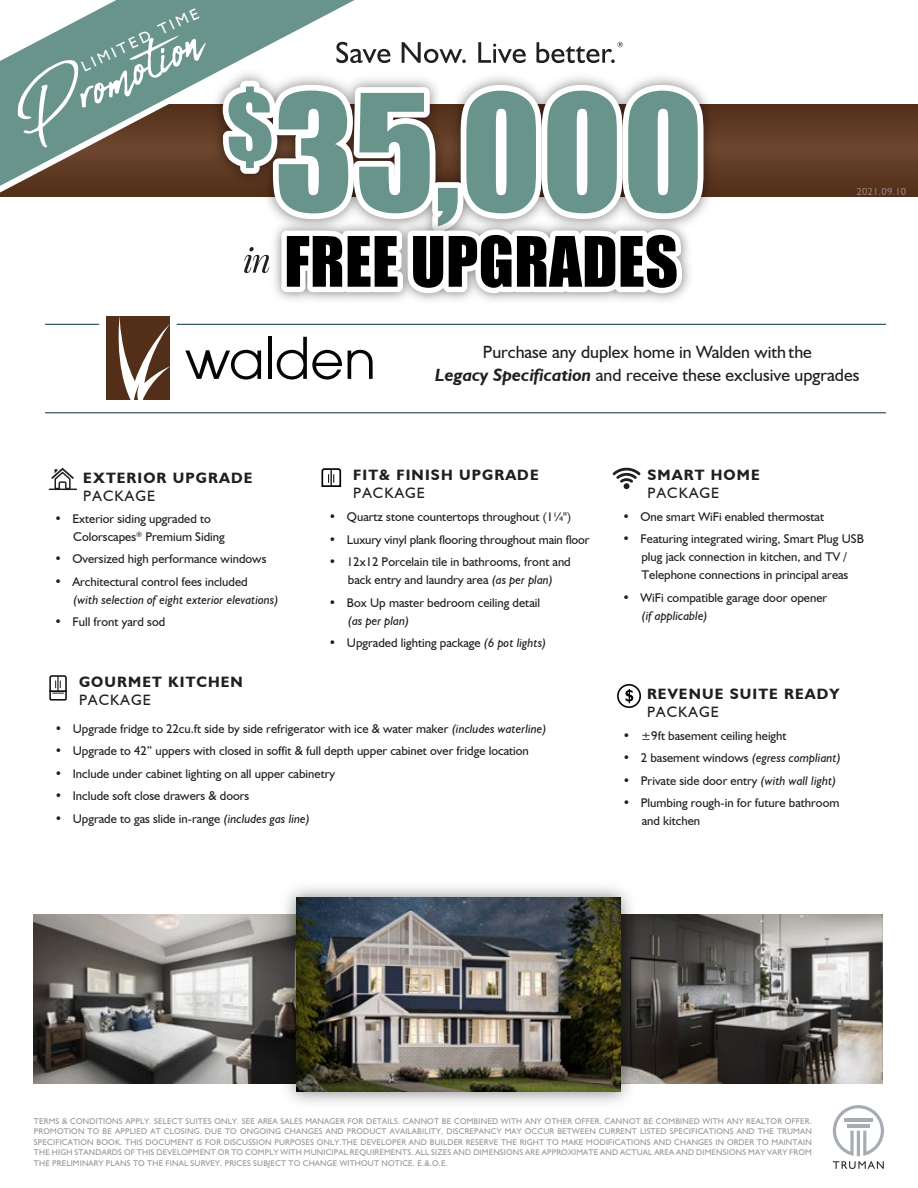
<style>
.page{position:relative;width:918px;height:1188px;background:#fff}
.page>*{position:absolute;margin:0;border:0;box-sizing:border-box;transform-origin:0 0}
.t1{font:87.3px "Abuget";color:#fff}
.t2{font:17.7px/22.6px "Humanist 521 BT";color:#231f20;text-align:center}
.t3{font:15.3px "Humanist 521 BT";color:#fff}
.t4{font:700 15px "Humanist 521 BT";letter-spacing:.075em;color:#211e1e}
.t5{font:15px "Humanist 521 BT";letter-spacing:.075em;color:#211e1e}
.t6{font:12.6px/18px "Humanist 521 BT";color:#211e1e}
.t7{font:italic 12.6px "Humanist 521 BT";color:#211e1e}
.t8{font:10.5px "Humanist 521 BT";letter-spacing:.02em;color:#b6b7bb}
.t9{font:8.25px/10.5px "Humanist 521 BT";letter-spacing:.02em;color:#939598;text-align:justify}
.s1{font-weight:700;font-style:italic}
.s2{font-style:italic}
</style>
<div class="page">
<svg style="left:833px;top:1105px;width:51px;height:64px"></svg>
<div style="left:0;top:104px;width:918px;height:93px;background:#5f3a23"></div>
<svg style="left:0;top:0;width:355px;height:197px;fill:#68948b"></svg>
<img style="left:206px;top:64px;width:515px;height:144px">
<svg style="left:223px;top:81px;width:481px;height:212px"></svg>
<svg style="left:336px;top:42px;width:54px;height:21px"></svg>
<svg style="left:402px;top:42px;width:64px;height:21px"></svg>
<svg style="left:478px;top:42px;width:48px;height:21px"></svg>
<svg style="left:537px;top:42px;width:86px;height:21px"></svg>
<hr style="left:45px;top:324px;width:841px;height:1px;background:#053046">
<hr style="left:45px;top:412px;width:841px;height:1px;background:#053046">
<svg style="left:185px;top:350px;width:76px;height:30px"></svg>
<hr style="left:268px;top:337px;width:3px;height:42px;background:#050504">
<svg style="left:277px;top:337px;width:65px;height:43px"></svg>
<svg style="left:348px;top:350px;width:25px;height:29px"></svg>
<svg style="left:99px;top:316px;width:78px;height:84px"></svg>
<img style="left:34px;top:915px;width:239px;height:168px">
<img style="left:643px;top:915px;width:239px;height:168px">
<img style="left:273px;top:887px;width:370px;height:216px">
<img style="left:296px;top:897px;width:324px;height:195px">
<svg style="left:49px;top:675px;width:18px;height:26px"></svg>
<svg style="left:617px;top:684px;width:24px;height:24px"></svg>
<svg style="left:613px;top:467px;width:27px;height:22px"></svg>
<svg style="left:321px;top:468px;width:21px;height:19px"></svg>
<svg style="left:49px;top:468px;width:27px;height:22px"></svg>
<p class="t3" style="left:78px;top:58px;width:130px;rotate:-25deg">LIMITED TIME</p>
<h1 class="t1" style="left:-3px;top:78px;width:203px;rotate:-25deg">Promotion</h1>
<p class="t8" style="left:857px;top:185px;width:51px">2021.09.10</p>
<p class="t4" style="left:83px;top:468px;width:171px">EXTERIOR UPGRADE</p>
<p class="t5" style="left:83px;top:486px;width:73px">PACKAGE</p>
<p class="t6" style="left:73px;top:509px;width:153px;text-indent:-19px">• Exterior siding upgraded to<br>Colorscapes<sup>®</sup> Premium Siding</p>
<p class="t6" style="left:54px;top:550px;width:214px">• Oversized high performance windows</p>
<p class="t6" style="left:54px;top:572px;width:195px">• Architectural control fees included</p>
<p class="t7" style="left:73px;top:592px;width:207px">(with selection of eight exterior elevations)</p>
<p class="t6" style="left:54px;top:613px;width:112px">• Full front yard sod</p>
<p class="t4" style="left:79px;top:673px;width:165px">GOURMET KITCHEN</p>
<p class="t5" style="left:79px;top:691px;width:73px">PACKAGE</p>
<h2 class="t2" style="left:435px;top:341px;width:426px">Purchase any duplex home in Walden with the<br><span class="s1">Legacy Specification</span> and receive these exclusive upgrades</h2>
<p class="t4" style="left:353px;top:466px;width:187px">FIT&amp; FINISH UPGRADE</p>
<p class="t5" style="left:353px;top:484px;width:73px">PACKAGE</p>
<p class="t6" style="left:329px;top:508px;width:244px">• Quartz stone countertops throughout (1¼")</p>
<p class="t6" style="left:329px;top:530px;width:262px">• Luxury vinyl plank flooring throughout main floor</p>
<p class="t6" style="left:329px;top:553px;width:243px;text-align:center">• 12x12 Porcelain tile in bathrooms, front and back entry and laundry area <span class="s2">(as per plan)</span></p>
<p class="t6" style="left:329px;top:593px;width:213px">• Box Up master bedroom ceiling detail</p>
<p class="t7" style="left:348px;top:613px;width:63px">(as per plan)</p>
<p class="t6" style="left:329px;top:634px;width:219px"><span class="s2">•</span> Upgraded lighting package <span class="s2">(6 pot lights)</span></p>
<p class="t4" style="left:648px;top:466px;width:114px">SMART HOME</p>
<p class="t5" style="left:648px;top:484px;width:73px">PACKAGE</p>
<p class="t6" style="left:623px;top:507px;width:203px">• One smart WiFi enabled thermostat</p>
<p class="t6" style="left:623px;top:530px;width:243px;text-align:center">• Featuring integrated wiring, Smart Plug USB plug jack connection in kitchen, and TV /<br>Telephone connections in principal areas</p>
<p class="t6" style="left:623px;top:588px;width:206px">• WiFi compatible garage door opener</p>
<p class="t7" style="left:641px;top:608px;width:68px">(if applicable)</p>
<p class="t4" style="left:647px;top:684px;width:194px">REVENUE SUITE READY</p>
<p class="t5" style="left:647px;top:703px;width:73px">PACKAGE</p>
<p class="t6" style="left:55px;top:719px;width:494px">• Upgrade fridge to 22cu.ft side by side refrigerator with ice &amp; water maker <span class="s2">(includes waterline)</span></p>
<p class="t6" style="left:55px;top:742px;width:476px">• Upgrade to 42” uppers with closed in soffit &amp; full depth upper cabinet over fridge location</p>
<p class="t6" style="left:55px;top:764px;width:282px">• Include under cabinet lighting on all upper cabinetry</p>
<p class="t6" style="left:55px;top:787px;width:196px">• Include soft close drawers &amp; doors</p>
<p class="t6" style="left:55px;top:809px;width:257px">• Upgrade to gas slide in-range <span class="s2">(includes gas line)</span></p>
<p class="t6" style="left:623px;top:726px;width:165px">• ±9ft basement ceiling height</p>
<p class="t6" style="left:623px;top:749px;width:220px">• 2 basement windows <span class="s2">(egress compliant)</span></p>
<p class="t6" style="left:623px;top:771px;width:215px">• Private side door entry <span class="s2">(with wall light)</span></p>
<p class="t6" style="left:642px;top:794px;width:199px;text-indent:-19px">• Plumbing rough-in for future bathroom and kitchen</p>
<p class="t9" style="left:34px;top:1115px;width:779px">TERMS &amp; CONDITIONS APPLY. SELECT SUITES ONLY. SEE AREA SALES MANAGER FOR DETAILS. CANNOT BE COMBINED WITH ANY OTHER OFFER. CANNOT BE COMBINED WITH ANY REALTOR OFFER.<br>PROMOTION TO BE APPLIED AT CLOSING. DUE TO ONGOING CHANGES AND PRODUCT AVAILABILITY, DISCREPANCY MAY OCCUR BETWEEN CURRENT LISTED SPECIFICATIONS AND THE TRUMAN SPECIFICATION BOOK. THIS DOCUMENT IS FOR DISCUSSION PURPOSES ONLY.THE DEVELOPER AND BUILDER RESERVE THE RIGHT TO MAKE MODIFICATIONS AND CHANGES IN ORDER TO MAINTAIN THE HIGH STANDARDS OF THIS DEVELOPMENT OR TO COMPLY WITH MUNICIPAL REQUIREMENTS. ALL SIZES AND DIMENSIONS ARE APPROXIMATE AND ACTUAL AREA AND DIMENSIONS MAY VARY FROM THE PRELIMINARY PLANS TO THE FINAL SURVEY. PRICES SUBJECT TO CHANGE WITHOUT NOTICE. E.&amp;.O.E.</p>
</div>
